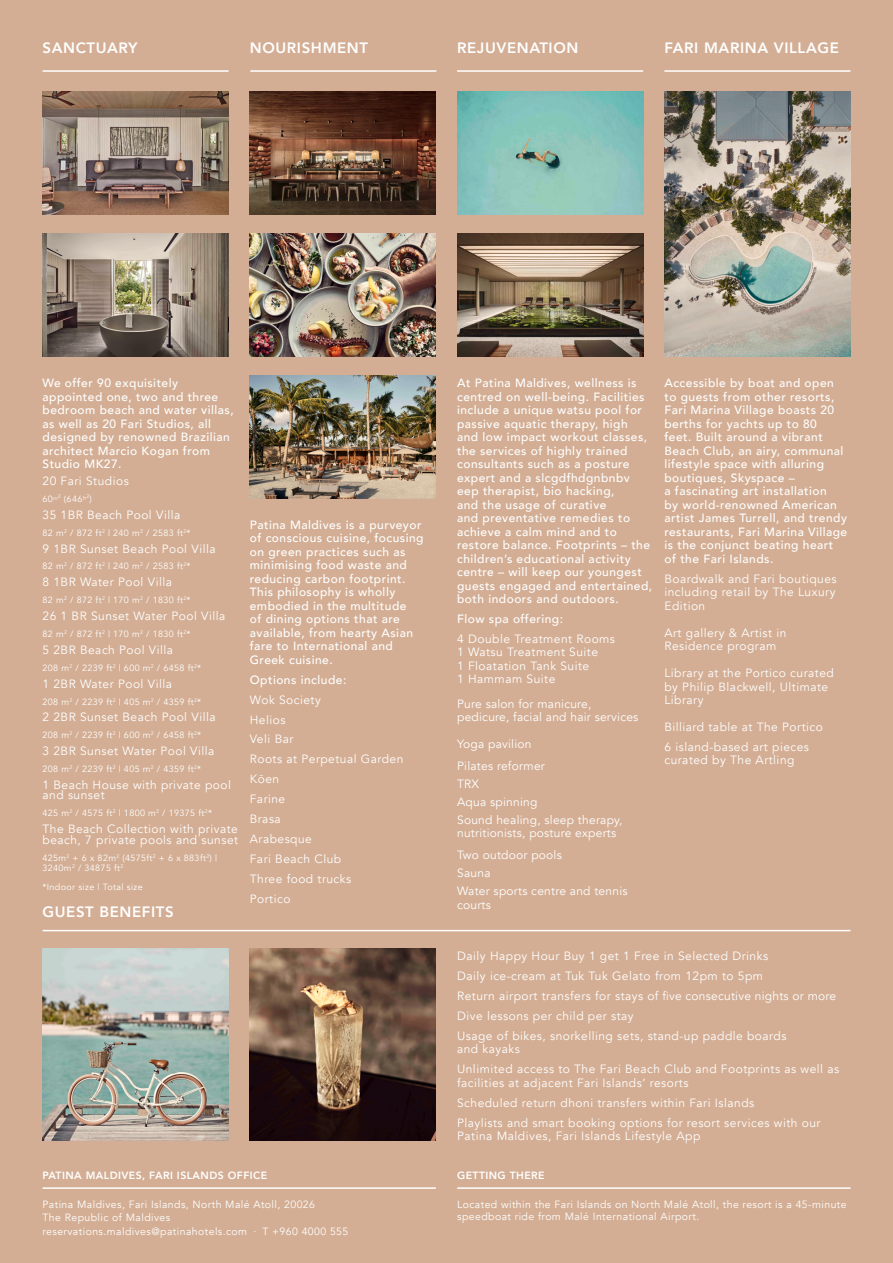
<style>
.page{position:relative;width:893px;height:1263px;background:#d3ae94}
.page>*{position:absolute;margin:0;border:0;box-sizing:border-box;transform-origin:0 0}
.Body_copy{font:800 15px "Avenir";letter-spacing:.04em;color:#fff}
.Body_copy-2{font:500 12px/13.5px "Avenir";letter-spacing:.04em;color:#fff}
.Body_copy-3{font:12px/13.5px "Avenir";letter-spacing:.04em;color:#fff}
.Body_copy-4{font:12px "Avenir";letter-spacing:.02em;color:#fff}
.Body_copy-5{font:10.5px/13.5px "Avenir";letter-spacing:.04em;color:#fff}
.Body_copy-6{font:800 10.5px "Avenir";letter-spacing:.04em;color:#fff}
.Body_copy-7{font:9px/10.5px "Avenir";letter-spacing:.04em;color:#fff}
</style>
<div class="page">
<img style="left:43px;top:233px;width:186px;height:124px">
<img style="left:43px;top:92px;width:186px;height:123px">
<img style="left:250px;top:233px;width:186px;height:124px">
<img style="left:250px;top:92px;width:186px;height:123px">
<img style="left:250px;top:375px;width:186px;height:123px">
<img style="left:457px;top:233px;width:186px;height:124px">
<img style="left:457px;top:92px;width:186px;height:123px">
<img style="left:43px;top:948px;width:186px;height:192px">
<img style="left:250px;top:948px;width:186px;height:192px">
<img style="left:664px;top:92px;width:186px;height:265px">
<hr style="left:43px;top:70px;width:186px;height:2px;background:#fff">
<hr style="left:250px;top:70px;width:186px;height:2px;background:#fff">
<hr style="left:457px;top:70px;width:186px;height:2px;background:#fff">
<hr style="left:664px;top:70px;width:186px;height:2px;background:#fff">
<hr style="left:43px;top:930px;width:807px;height:1px;background:#fff">
<hr style="left:43px;top:1187px;width:393px;height:2px;background:#fff">
<hr style="left:457px;top:1187px;width:393px;height:2px;background:#fff">
<p class="Body_copy" style="left:43px;top:36px;width:97px">SANCTUARY</p>
<p class="Body_copy" style="left:250px;top:36px;width:120px">NOURISHMENT</p>
<p class="Body_copy" style="left:457px;top:36px;width:123px">REJUVENATION</p>
<p class="Body_copy" style="left:664px;top:36px;width:176px">FARI MARINA VILLAGE</p>
<p class="Body_copy-2" style="left:43px;top:376px;width:193px">We offer 90 exquisitely appointed one, two and three bedroom beach and water villas, as well as 20 Fari Studios, all designed by renowned Brazilian architect Marcio Kogan from<br>Studio MK27.</p>
<p class="Body_copy-3" style="left:43px;top:474px;width:88px">20 Fari Studios</p>
<p class="Body_copy-7" style="left:43px;top:494px;width:51px">60<sup>m2</sup> (646<sup>ft2</sup>)</p>
<p class="Body_copy-3" style="left:43px;top:508px;width:139px">35 1BR Beach Pool Villa</p>
<p class="Body_copy-7" style="left:43px;top:527px;width:150px">82 m<sup>2</sup> / 872 ft<sup>2</sup> | 240 m<sup>2</sup> / 2583 ft<sup>2</sup>*</p>
<p class="Body_copy-3" style="left:43px;top:542px;width:175px">9 1BR Sunset Beach Pool Villa</p>
<p class="Body_copy-7" style="left:43px;top:561px;width:150px">82 m<sup>2</sup> / 872 ft<sup>2</sup> | 240 m<sup>2</sup> / 2583 ft<sup>2</sup>*</p>
<p class="Body_copy-3" style="left:43px;top:576px;width:131px">8 1BR Water Pool Villa</p>
<p class="Body_copy-7" style="left:43px;top:595px;width:150px">82 m<sup>2</sup> / 872 ft<sup>2</sup> | 170 m<sup>2</sup> / 1830 ft<sup>2</sup>*</p>
<p class="Body_copy-3" style="left:43px;top:609px;width:184px">26 1 BR Sunset Water Pool Villa</p>
<p class="Body_copy-7" style="left:43px;top:629px;width:150px">82 m<sup>2</sup> / 872 ft<sup>2</sup> | 170 m<sup>2</sup> / 1830 ft<sup>2</sup>*</p>
<p class="Body_copy-3" style="left:43px;top:643px;width:132px">5 2BR Beach Pool Villa</p>
<p class="Body_copy-7" style="left:43px;top:662px;width:160px">208 m<sup>2</sup> / 2239 ft<sup>2</sup> | 600 m<sup>2</sup> / 6458 ft<sup>2</sup>*</p>
<p class="Body_copy-3" style="left:43px;top:677px;width:131px">1 2BR Water Pool Villa</p>
<p class="Body_copy-7" style="left:43px;top:696px;width:160px">208 m<sup>2</sup> / 2239 ft<sup>2</sup> | 405 m<sup>2</sup> / 4359 ft<sup>2</sup>*</p>
<p class="Body_copy-3" style="left:43px;top:711px;width:175px">2 2BR Sunset Beach Pool Villa</p>
<p class="Body_copy-7" style="left:43px;top:730px;width:160px">208 m<sup>2</sup> / 2239 ft<sup>2</sup> | 600 m<sup>2</sup> / 6458 ft<sup>2</sup>*</p>
<p class="Body_copy-3" style="left:43px;top:744px;width:173px">3 2BR Sunset Water Pool Villa</p>
<p class="Body_copy-7" style="left:43px;top:764px;width:160px">208 m<sup>2</sup> / 2239 ft<sup>2</sup> | 405 m<sup>2</sup> / 4359 ft<sup>2</sup>*</p>
<p class="Body_copy-3" style="left:43px;top:780px;width:190px;line-height:10.5px">1 Beach House with private pool and sunset</p>
<p class="Body_copy-7" style="left:43px;top:808px;width:171px">425 m<sup>2</sup> / 4575 ft<sup>2</sup> | 1800 m<sup>2</sup> / 19375 ft<sup>2</sup>*</p>
<p class="Body_copy-3" style="left:43px;top:824px;width:197px;line-height:10.5px">The Beach Collection with private beach, 7 private pools and sunset</p>
<p class="Body_copy-7" style="left:43px;top:852px;width:176px">425m<sup>2</sup> + 6 x 82m<sup>2</sup> (4575ft<sup>2</sup> + 6 x 883ft<sup>2</sup>) |<br>3240m<sup>2</sup> / 34875 ft<sup>2</sup></p>
<p class="Body_copy-7" style="left:43px;top:882px;width:102px">*Indoor size | Total size</p>
<p class="Body_copy" style="left:43px;top:900px;width:133px">GUEST BENEFITS</p>
<p class="Body_copy-2" style="left:250px;top:517px;width:175px">Patina Maldives is a purveyor of conscious cuisine, focusing on green practices such as minimising food waste and reducing carbon footprint.<br>This philosophy is wholly embodied in the multitude<br>of dining options that are available, from hearty Asian fare to International and<br>Greek cuisine.</p>
<p class="Body_copy-2" style="left:250px;top:672px;width:98px">Options include:</p>
<p class="Body_copy-3" style="left:250px;top:693px;width:73px">Wok Society</p>
<p class="Body_copy-3" style="left:250px;top:713px;width:37px">Helios</p>
<p class="Body_copy-3" style="left:250px;top:733px;width:45px">Veli Bar</p>
<p class="Body_copy-3" style="left:250px;top:753px;width:155px">Roots at Perpetual Garden</p>
<p class="Body_copy-3" style="left:250px;top:772px;width:31px">Kōen</p>
<p class="Body_copy-3" style="left:250px;top:792px;width:37px">Farine</p>
<p class="Body_copy-3" style="left:250px;top:812px;width:33px">Brasa</p>
<p class="Body_copy-3" style="left:250px;top:832px;width:64px">Arabesque</p>
<p class="Body_copy-3" style="left:250px;top:852px;width:93px">Fari Beach Club</p>
<p class="Body_copy-3" style="left:250px;top:872px;width:103px">Three food trucks</p>
<p class="Body_copy-3" style="left:250px;top:892px;width:42px">Portico</p>
<p class="Body_copy-6" style="left:43px;top:1167px;width:226px">PATINA MALDIVES, FARI ISLANDS OFFICE</p>
<p class="Body_copy-5" style="left:42px;top:1198px;width:274px">Patina Maldives, Fari Islands, North Malé Atoll, 20026</p>
<p class="Body_copy-5" style="left:42px;top:1211px;width:307px">The Republic of Maldives reservations.maldives@patinahotels.com · T +960 4000 555</p>
<p class="Body_copy-2" style="left:457px;top:376px;width:197px">At Patina Maldives, wellness is centred on well-being. Facilities include a unique watsu pool for passive aquatic therapy, high<br>and low impact workout classes, the services of highly trained consultants such as a posture expert and a slcgdfhdgnbnbv eep therapist, bio hacking,<br>and the usage of curative<br>and preventative remedies to achieve a calm mind and to restore balance. Footprints – the children’s educational activity centre – will keep our youngest guests engaged and entertained, both indoors and outdoors.</p>
<p class="Body_copy-2" style="left:457px;top:611px;width:107px">Flow spa offering:</p>
<p class="Body_copy-3" style="left:457px;top:632px;width:159px">4 Double Treatment Rooms<br>1 Watsu Treatment Suite<br>1 Floatation Tank Suite<br>1 Hammam Suite</p>
<p class="Body_copy-4" style="left:457px;top:696px;width:136px">Pure salon for manicure,</p>
<p class="Body_copy-4" style="left:457px;top:710px;width:183px">pedicure, facial and hair services</p>
<p class="Body_copy-4" style="left:457px;top:736px;width:76px">Yoga pavilion</p>
<p class="Body_copy-4" style="left:457px;top:758px;width:89px">Pilates reformer</p>
<p class="Body_copy-3" style="left:457px;top:777px;width:24px">TRX</p>
<p class="Body_copy-4" style="left:457px;top:794px;width:82px">Aqua spinning</p>
<p class="Body_copy-4" style="left:457px;top:812px;width:167px">Sound healing, sleep therapy,</p>
<p class="Body_copy-4" style="left:457px;top:826px;width:161px">nutritionists, posture experts</p>
<p class="Body_copy-4" style="left:457px;top:848px;width:106px">Two outdoor pools</p>
<p class="Body_copy-3" style="left:457px;top:867px;width:35px">Sauna</p>
<p class="Body_copy-4" style="left:457px;top:884px;width:172px">Water sports centre and tennis</p>
<p class="Body_copy-3" style="left:457px;top:898px;width:35px">courts</p>
<p class="Body_copy-2" style="left:664px;top:376px;width:184px">Accessible by boat and open to guests from other resorts,<br>Fari Marina Village boasts 20 berths for yachts up to 80<br>feet. Built around a vibrant<br>Beach Club, an airy, communal lifestyle space with alluring boutiques, Skyspace –<br>a fascinating art installation<br>by world-renowned American artist James Turrell, and trendy restaurants, Fari Marina Village is the conjunct beating heart of the Fari Islands.</p>
<p class="Body_copy-3" style="left:664px;top:572px;width:174px">Boardwalk and Fari boutiques</p>
<p class="Body_copy-3" style="left:664px;top:585px;width:173px">including retail by The Luxury</p>
<p class="Body_copy-3" style="left:664px;top:599px;width:42px">Edition</p>
<p class="Body_copy-3" style="left:664px;top:626px;width:124px">Art gallery &amp; Artist in</p>
<p class="Body_copy-3" style="left:664px;top:639px;width:113px">Residence program</p>
<p class="Body_copy-3" style="left:664px;top:666px;width:171px">Library at the Portico curated</p>
<p class="Body_copy-3" style="left:664px;top:680px;width:165px">by Philip Blackwell, Ultimate</p>
<p class="Body_copy-3" style="left:664px;top:693px;width:41px">Library</p>
<p class="Body_copy-3" style="left:664px;top:720px;width:160px">Billiard table at The Portico</p>
<p class="Body_copy-3" style="left:664px;top:740px;width:146px">6 island-based art pieces</p>
<p class="Body_copy-3" style="left:664px;top:754px;width:132px">curated by The Artling</p>
<p class="Body_copy-3" style="left:457px;top:950px;width:312px">Daily Happy Hour Buy 1 get 1 Free in Selected Drinks</p>
<p class="Body_copy-3" style="left:457px;top:969px;width:308px">Daily ice-cream at Tuk Tuk Gelato from 12pm to 5pm</p>
<p class="Body_copy-3" style="left:457px;top:989px;width:381px">Return airport transfers for stays of five consecutive nights or more</p>
<p class="Body_copy-3" style="left:457px;top:1009px;width:178px">Dive lessons per child per stay</p>
<p class="Body_copy-3" style="left:457px;top:1029px;width:331px">Usage of bikes, snorkelling sets, stand-up paddle boards and kayaks</p>
<p class="Body_copy-3" style="left:457px;top:1062px;width:384px">Unlimited access to The Fari Beach Club and Footprints as well as facilities at adjacent Fari Islands’ resorts</p>
<p class="Body_copy-3" style="left:457px;top:1096px;width:299px">Scheduled return dhoni transfers within Fari Islands</p>
<p class="Body_copy-3" style="left:457px;top:1116px;width:365px">Playlists and smart booking options for resort services with our<br>Patina Maldives, Fari Islands Lifestyle App</p>
<p class="Body_copy-6" style="left:457px;top:1167px;width:89px">GETTING THERE</p>
<p class="Body_copy-5" style="left:457px;top:1198px;width:391px;line-height:12.6px">Located within the Fari Islands on North Malé Atoll, the resort is a 45-minute speedboat ride from Malé International Airport.</p>
</div>
